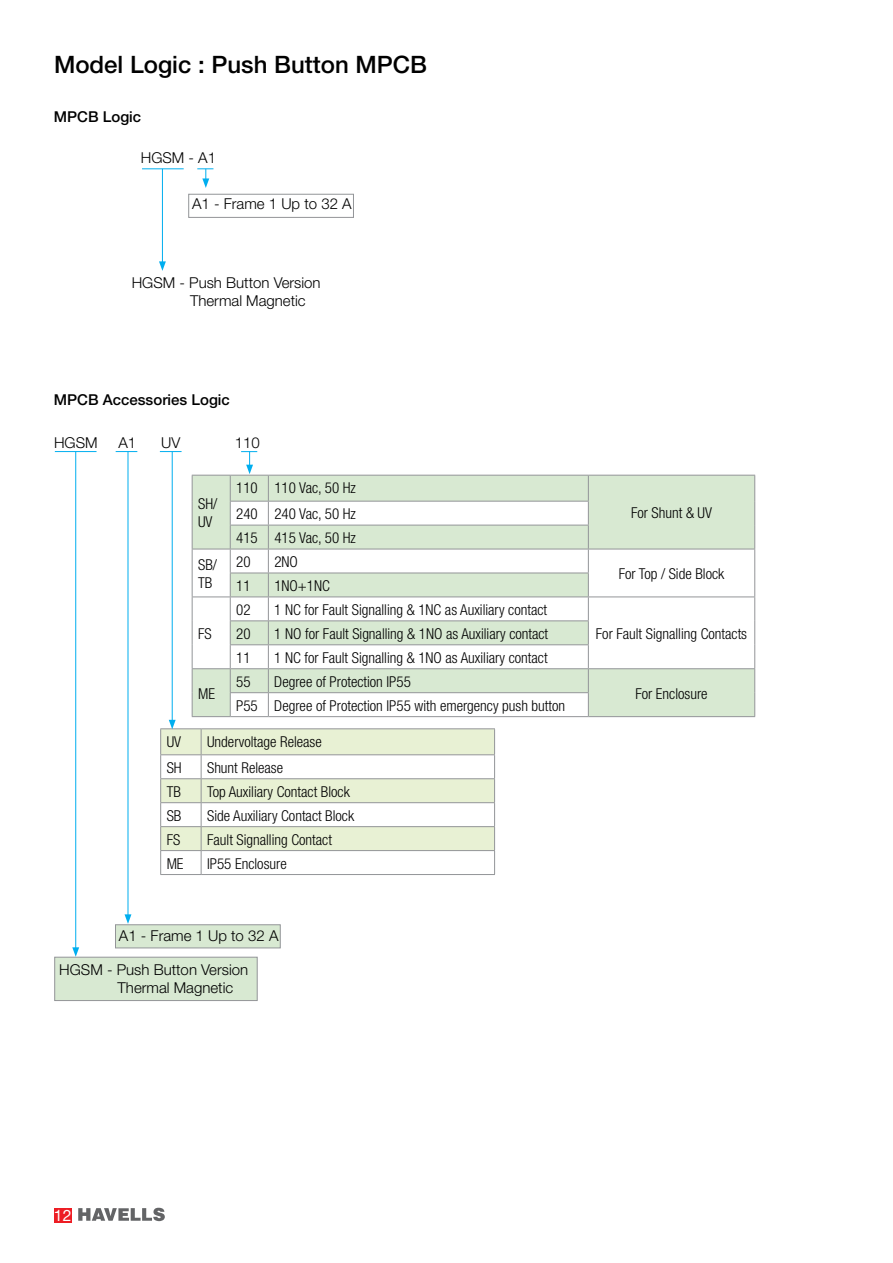
<style>
.page{position:relative;width:893px;height:1263px;background:#fff}
.page>*{position:absolute;margin:0;border:0;box-sizing:border-box;transform-origin:0 0}
.t1{font:500 24px "Helvetica Neue";color:#000}
.t2{font:15.75px "Helvetica Neue";color:#fff}
.t3{font:300 condensed 15px/18px "Helvetica Neue";color:#000}
.t4{font:300 15px/18px "Helvetica Neue";color:#000}
.t5{font:500 15px "Helvetica Neue";color:#000}
</style>
<div class="page">
<svg style="left:78px;top:1208px;width:87px;height:13px"></svg>
<div style="left:54px;top:1208px;width:17px;height:14px;background:#ed1d24"></div>
<div style="left:54px;top:957px;width:204px;height:44px;background:#d8e9d2;border:1px solid #939598"></div>
<div style="left:115px;top:924px;width:166px;height:24px;background:#d8e9d2;border:1px solid #939598"></div>
<hr style="left:160px;top:874px;width:41px;height:1px;background:#939598">
<hr style="left:201px;top:874px;width:294px;height:1px;background:#939598">
<svg style="left:495px;top:476px;width:259px;height:240px;fill:#d8e9d2"></svg>
<hr style="left:268px;top:475px;width:320px;height:1px;background:#939598">
<hr style="left:588px;top:475px;width:167px;height:1px;background:#939598">
<hr style="left:268px;top:501px;width:321px;height:1px;background:#939598">
<hr style="left:268px;top:525px;width:321px;height:1px;background:#939598">
<hr style="left:588px;top:549px;width:167px;height:1px;background:#939598">
<hr style="left:268px;top:549px;width:320px;height:1px;background:#939598">
<hr style="left:268px;top:573px;width:321px;height:1px;background:#939598">
<hr style="left:268px;top:596px;width:320px;height:1px;background:#939598">
<hr style="left:588px;top:596px;width:167px;height:1px;background:#939598">
<hr style="left:268px;top:620px;width:321px;height:1px;background:#939598">
<hr style="left:268px;top:644px;width:321px;height:1px;background:#939598">
<hr style="left:268px;top:668px;width:320px;height:1px;background:#939598">
<hr style="left:588px;top:668px;width:167px;height:1px;background:#939598">
<hr style="left:268px;top:692px;width:321px;height:1px;background:#939598">
<svg style="left:588px;top:475px;width:1px;height:241px"></svg>
<svg style="left:754px;top:475px;width:1px;height:241px"></svg>
<hr style="left:268px;top:716px;width:320px;height:1px;background:#939598">
<hr style="left:588px;top:716px;width:167px;height:1px;background:#939598">
<hr style="left:142px;top:168px;width:42px;height:1px;background:#00aeef">
<hr style="left:162px;top:169px;width:1px;height:95px;background:#00aeef">
<svg style="left:159px;top:261px;width:7px;height:10px"></svg>
<svg style="left:197px;top:168px;width:16px;height:20px"></svg>
<div style="left:188px;top:194px;width:166px;height:24px;border:1px solid #939598"></div>
<hr style="left:55px;top:451px;width:42px;height:1px;background:#00aeef">
<svg style="left:116px;top:451px;width:21px;height:1px"></svg>
<hr style="left:75px;top:452px;width:1px;height:498px;background:#00aeef">
<svg style="left:72px;top:947px;width:7px;height:10px"></svg>
<hr style="left:128px;top:452px;width:1px;height:465px;background:#00aeef">
<svg style="left:125px;top:914px;width:6px;height:10px"></svg>
<svg style="left:160px;top:451px;width:335px;height:423px"></svg>
<h1 class="t1" style="left:54px;top:50px;width:375px">Model Logic : Push Button MPCB</h1>
<p class="t5" style="left:54px;top:108px;width:89px">MPCB Logic</p>
<p class="t4" style="left:141px;top:149px;width:77px">HGSM - A1</p>
<p class="t4" style="left:192px;top:194px;width:161px">A1 - Frame 1 Up to 32 A</p>
<p class="t4" style="left:190px;top:274px;width:132px;text-indent:-58px">HGSM - Push Button Version<br>Thermal Magnetic</p>
<p class="t5" style="left:54px;top:391px;width:177px">MPCB Accessories Logic</p>
<p class="t4" style="left:54px;top:433px;width:45px">HGSM</p>
<p class="t4" style="left:118px;top:433px;width:19px">A1</p>
<p class="t4" style="left:161px;top:433px;width:21px">UV</p>
<p class="t4" style="left:235px;top:433px;width:27px">110</p>
<p class="t3" style="left:198px;top:495px;width:21px">SH/<br>UV</p>
<p class="t3" style="left:236px;top:475px;width:121px;line-height:26px">110 110 Vac, 50 Hz<br>240 240 Vac, 50 Hz</p>
<p class="t3" style="left:236px;top:529px;width:121px">415 415 Vac, 50 Hz</p>
<p class="t3" style="left:198px;top:555px;width:20px">SB/<br>TB</p>
<p class="t3" style="left:236px;top:552px;width:16px">20</p>
<p class="t3" style="left:274px;top:552px;width:25px">2NO</p>
<p class="t3" style="left:236px;top:576px;width:16px">11</p>
<p class="t3" style="left:274px;top:576px;width:57px">1NO+1NC</p>
<p class="t3" style="left:631px;top:504px;width:83px">For Shunt &amp; UV</p>
<p class="t3" style="left:619px;top:564px;width:107px">For Top / Side Block</p>
<p class="t3" style="left:198px;top:624px;width:15px">FS</p>
<p class="t3" style="left:198px;top:684px;width:18px">ME</p>
<p class="t3" style="left:236px;top:600px;width:16px">02</p>
<p class="t3" style="left:274px;top:600px;width:274px">1 NC for Fault Signalling &amp; 1NC as Auxiliary contact</p>
<p class="t3" style="left:236px;top:624px;width:16px">20</p>
<p class="t3" style="left:274px;top:624px;width:275px">1 NO for Fault Signalling &amp; 1NO as Auxiliary contact</p>
<p class="t3" style="left:596px;top:624px;width:153px">For Fault Signalling Contacts</p>
<p class="t3" style="left:236px;top:648px;width:16px">11</p>
<p class="t3" style="left:274px;top:648px;width:275px">1 NC for Fault Signalling &amp; 1NO as Auxiliary contact</p>
<p class="t3" style="left:236px;top:672px;width:16px">55</p>
<p class="t3" style="left:274px;top:672px;width:138px">Degree of Protection IP55</p>
<p class="t3" style="left:236px;top:696px;width:331px">P55 Degree of Protection IP55 with emergency push button</p>
<p class="t3" style="left:635px;top:684px;width:74px">For Enclosure</p>
<p class="t3" style="left:167px;top:732px;width:16px">UV</p>
<p class="t3" style="left:207px;top:732px;width:116px">Undervoltage Release</p>
<p class="t3" style="left:167px;top:758px;width:16px">SH</p>
<p class="t3" style="left:207px;top:758px;width:78px">Shunt Release</p>
<p class="t3" style="left:167px;top:782px;width:16px">TB</p>
<p class="t3" style="left:207px;top:782px;width:144px">Top Auxiliary Contact Block</p>
<p class="t3" style="left:167px;top:806px;width:16px">SB</p>
<p class="t3" style="left:207px;top:806px;width:149px">Side Auxiliary Contact Block</p>
<p class="t3" style="left:167px;top:830px;width:15px">FS</p>
<p class="t3" style="left:207px;top:830px;width:126px">Fault Signalling Contact</p>
<p class="t3" style="left:167px;top:854px;width:18px">ME</p>
<p class="t3" style="left:207px;top:854px;width:81px">IP55 Enclosure</p>
<p class="t4" style="left:119px;top:926px;width:161px">A1 - Frame 1 Up to 32 A</p>
<p class="t4" style="left:118px;top:960px;width:132px;text-indent:-58px">HGSM - Push Button Version<br>Thermal Magnetic</p>
<p class="t2" style="left:54px;top:1206px;width:19px">12</p>
</div>
